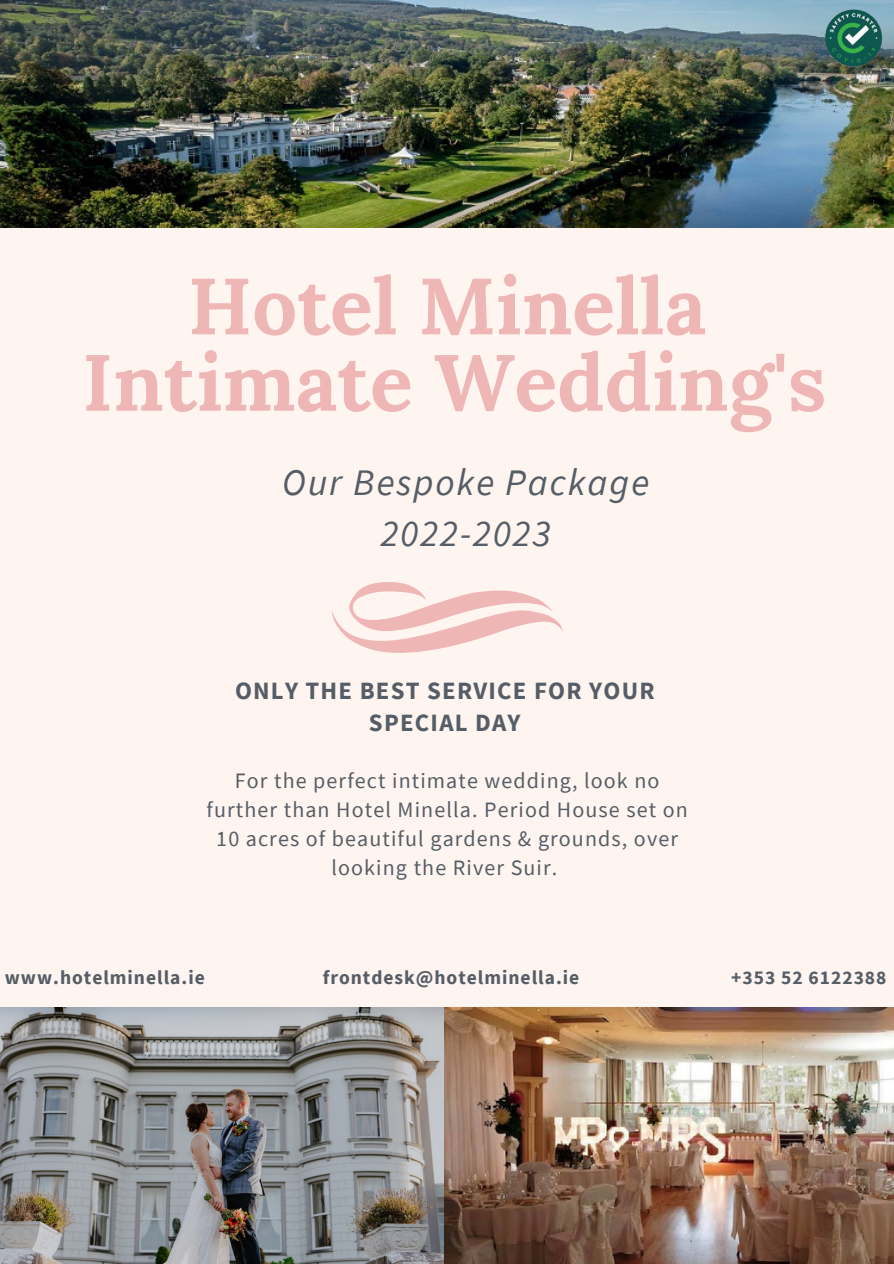
<style>
.page{position:relative;width:894px;height:1264px;background:#fff}
.page>*{position:absolute;margin:0;border:0;box-sizing:border-box;transform-origin:0 0}
.t1{font:700 79.35px "Lora";color:#eeb6b4}
.t2{font:italic 37.35px "Source Sans Pro";letter-spacing:.05em;color:#555e66}
.t3{font:700 24.75px/31.7px "Source Sans Pro";letter-spacing:.05em;color:#555e66;text-align:center}
.t4{font:22.05px/29px "Source Sans Pro";letter-spacing:.05em;color:#555e66;text-align:center}
.t5{font:700 19.5px "Source Sans Pro";letter-spacing:.05em;color:#555e66}
</style>
<div class="page">
<img style="left:0;top:0;width:662px;height:228px">
<img style="left:0;top:1006px;width:893px;height:257px">
<div style="left:0;top:228px;width:893px;height:778px;background:#fff5f0"></div>
<svg style="left:332px;top:582px;width:230px;height:70px"></svg>
<img style="left:662px;top:0;width:231px;height:228px">
<p class="t1" style="left:188px;top:254px;width:519px">Hotel Minella</p>
<p class="t1" style="left:82px;top:331px;width:745px">Intimate Wedding's</p>
<p class="t2" style="left:282px;top:458px;width:368px">Our Bespoke Package</p>
<p class="t2" style="left:380px;top:509px;width:171px">2022-2023</p>
<p class="t3" style="left:235px;top:675px;width:421px">ONLY THE BEST SERVICE FOR YOUR<br>SPECIAL DAY</p>
<p class="t4" style="left:206px;top:765px;width:482px">For the perfect intimate wedding, look no further than Hotel Minella. Period House set on 10 acres of beautiful gardens &amp; grounds, over looking the River Suir.</p>
<p class="t5" style="left:5px;top:964px;width:201px">www.hotelminella.ie</p>
<p class="t5" style="left:322px;top:964px;width:258px">frontdesk@hotelminella.ie</p>
<p class="t5" style="left:731px;top:964px;width:157px">+353 52 6122388</p>
</div>
